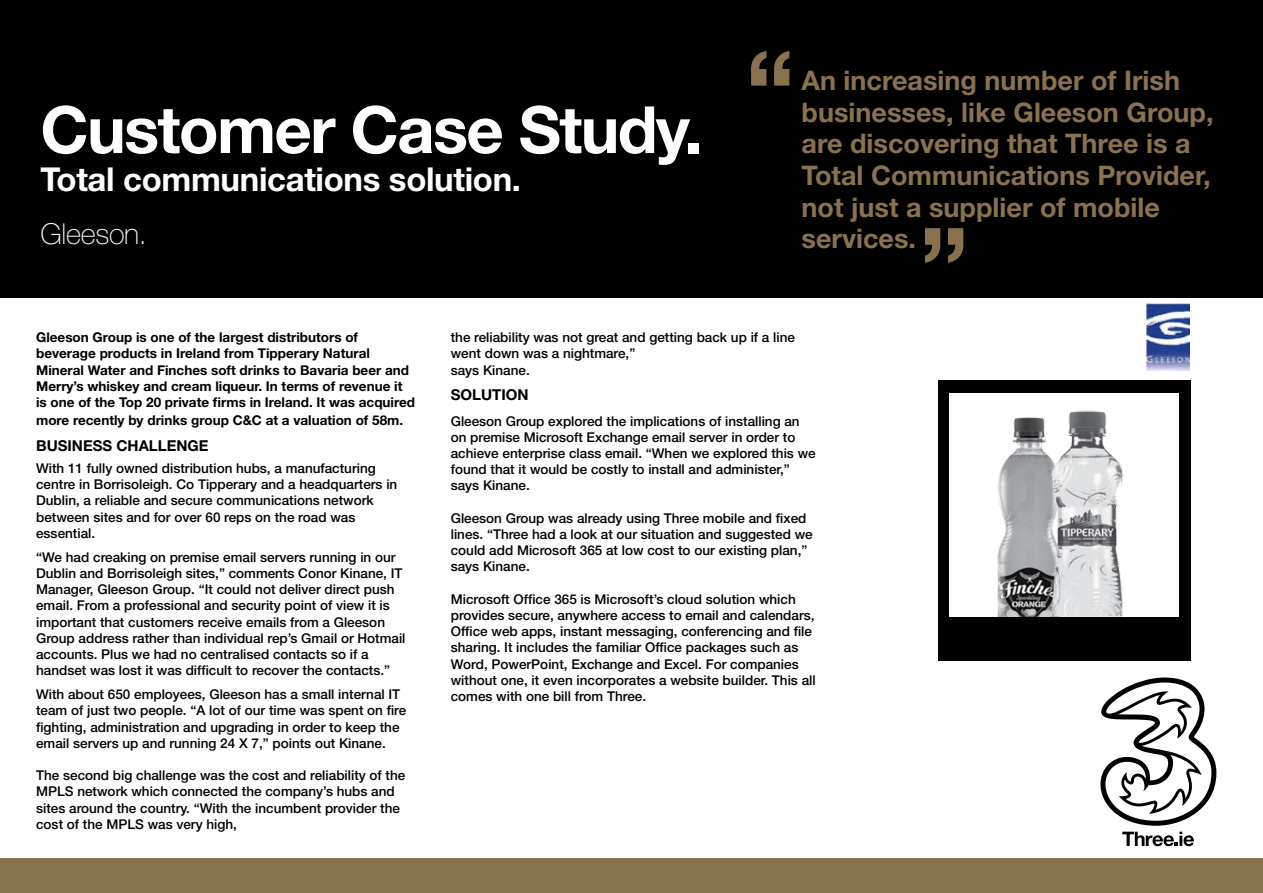
<style>
.page{position:relative;width:1263px;height:893px;background:#fff}
.page>*{position:absolute;margin:0;border:0;box-sizing:border-box;transform-origin:0 0}
.t1{font:700 108px "Helvetica Neue";color:#89724e}
.t2{font:700 65.25px "Helvetica Neue";letter-spacing:-.025em;color:#fff}
.t3{font:700 33px "Helvetica Neue";letter-spacing:-.01em;color:#fff}
.t4{font:100 28.8px "Helvetica Neue";letter-spacing:-.01em;color:#fff}
.t5{font:700 27px/31.5px "Helvetica Neue";color:#89724e}
.t6{font:700 15px "Helvetica Neue";color:#000}
.t7{font:500 13.5px/16.2px "Helvetica Neue";color:#000}
.t8{font:700 13.5px/16.2px "Helvetica Neue";color:#000}
</style>
<div class="page">
<div style="left:0;top:0;width:1263px;height:298px;background:#000"></div>
<div style="left:0;top:859px;width:1263px;height:34px;background:#89724e"></div>
<svg style="left:1122px;top:832px;width:72px;height:14px"></svg>
<svg style="left:1100px;top:677px;width:116px;height:149px"></svg>
<div style="left:938px;top:380px;width:253px;height:281px;background:#000"></div>
<div style="left:949px;top:393px;width:229px;height:223px;background:#fff"></div>
<img style="left:971px;top:410px;width:183px;height:207px">
<img style="left:1145px;top:303px;width:44px;height:68px">
<h2 class="t2" style="left:40px;top:89px;width:664px">Customer Case Study.</h2>
<h3 class="t3" style="left:40px;top:159px;width:482px">Total communications solution.</h3>
<h3 class="t4" style="left:40px;top:217px;width:108px">Gleeson.</h3>
<h1 class="t1" style="left:745px;top:23px;width:52px">“</h1>
<h3 class="t5" style="left:801px;top:64px;width:413px">An increasing number of Irish businesses, like Gleeson Group, are discovering that Three is a<br>Total Communications Provider, not just a supplier of mobile services.</h3>
<h1 class="t1" style="left:969px;top:291px;width:52px;rotate:-180deg">“</h1>
<p class="t8" style="left:36px;top:329px;width:380px">Gleeson Group is one of the largest distributors of beverage products in Ireland from Tipperary Natural Mineral Water and Finches soft drinks to Bavaria beer and Merry’s whiskey and cream liqueur. In terms of revenue it is one of the Top 20 private firms in Ireland. It was acquired</p>
<p class="t8" style="left:36px;top:412px;width:369px">more recently by drinks group C&amp;C at a valuation of 58m.</p>
<p class="t6" style="left:36px;top:436px;width:174px">BUSINESS CHALLENGE</p>
<p class="t7" style="left:36px;top:460px;width:363px">With 11 fully owned distribution hubs, a manufacturing centre in Borrisoleigh. Co Tipperary and a headquarters in Dublin, a reliable and secure communications network between sites and for over 60 reps on the road was essential.</p>
<p class="t7" style="left:36px;top:549px;width:371px">“We had creaking on premise email servers running in our Dublin and Borrisoleigh sites,” comments Conor Kinane, IT Manager, Gleeson Group. “It could not deliver direct push email. From a professional and security point of view it is important that customers receive emails from a Gleeson Group address rather than individual rep’s Gmail or Hotmail accounts. Plus we had no centralised contacts so if a handset was lost it was difficult to recover the contacts.”</p>
<p class="t7" style="left:36px;top:686px;width:372px">With about 650 employees, Gleeson has a small internal IT team of just two people. “A lot of our time was spent on fire fighting, administration and upgrading in order to keep the email servers up and running 24 X 7,” points out Kinane.</p>
<p class="t7" style="left:36px;top:767px;width:371px">The second big challenge was the cost and reliability of the MPLS network which connected the company’s hubs and sites around the country. “With the incumbent provider the cost of the MPLS was very high,</p>
<p class="t7" style="left:451px;top:329px;width:346px">the reliability was not great and getting back up if a line went down was a nightmare,”<br>says Kinane.</p>
<p class="t6" style="left:451px;top:385px;width:79px">SOLUTION</p>
<p class="t7" style="left:451px;top:413px;width:366px">Gleeson Group explored the implications of installing an on premise Microsoft Exchange email server in order to achieve enterprise class email. “When we explored this we found that it would be costly to install and administer,” says Kinane.</p>
<p class="t7" style="left:451px;top:510px;width:363px">Gleeson Group was already using Three mobile and fixed lines. “Three had a look at our situation and suggested we could add Microsoft 365 at low cost to our existing plan,” says Kinane.</p>
<p class="t7" style="left:451px;top:591px;width:366px">Microsoft Office 365 is Microsoft’s cloud solution which provides secure, anywhere access to email and calendars, Office web apps, instant messaging, conferencing and file sharing. It includes the familiar Office packages such as Word, PowerPoint, Exchange and Excel. For companies without one, it even incorporates a website builder. This all comes with one bill from Three.</p>
</div>
